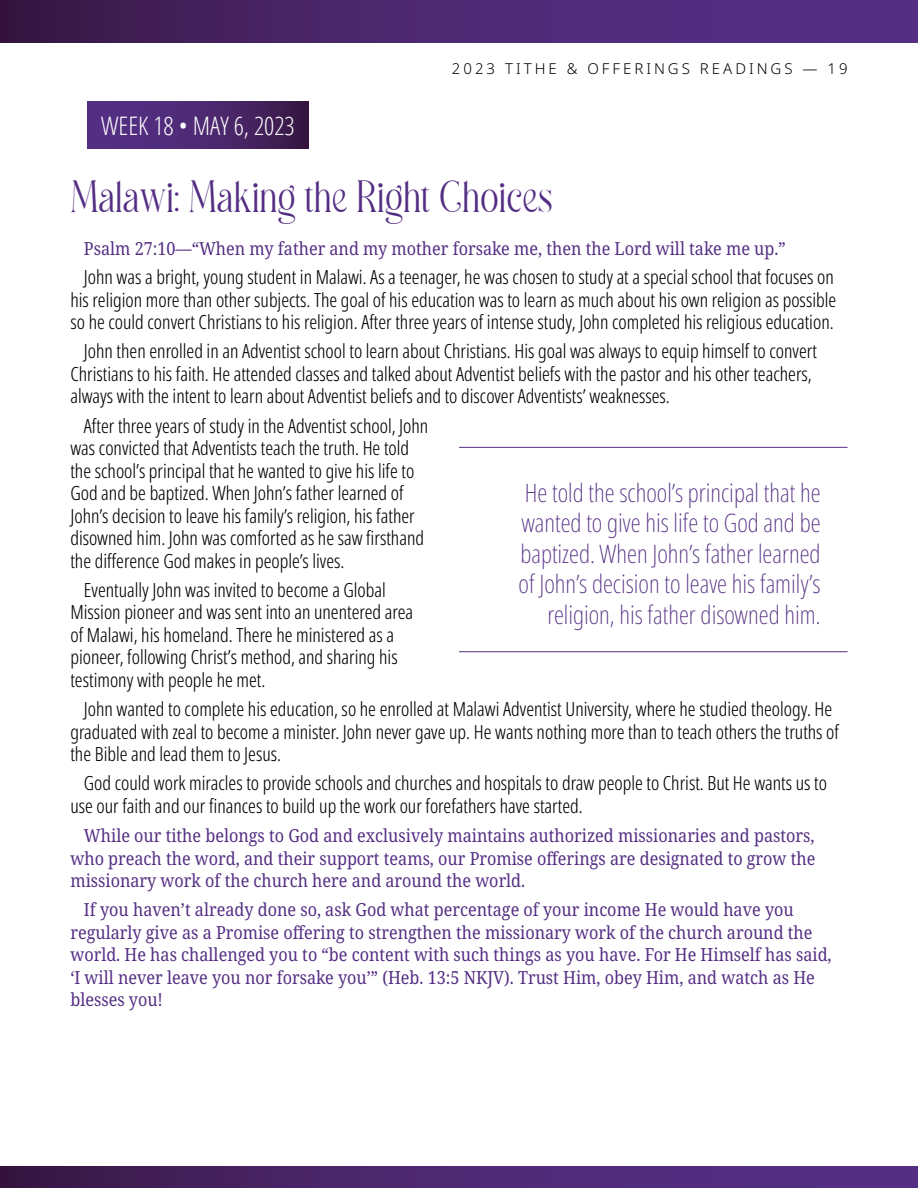
<style>
.page{position:relative;width:918px;height:1188px;background:#fff}
.page>*{position:absolute;margin:0;border:0;box-sizing:border-box;transform-origin:0 0}
.t1{font:45px "Madegra DEMO";color:#542e83}
.t2{font:200 extra-condensed 25.5px/30.6px "Noto Sans";color:#532e82;text-align:right}
.t3{font:300 condensed 25.5px "Open Sans";color:#fff}
.t4{font:300 extra-condensed 19.5px/22.5px "Noto Sans";color:#000}
.t5{font:18px/22.5px "Noto Serif";color:#542e83;text-align:justify;scale:.9 1}
.t6{font:300 15px "Noto Sans";letter-spacing:.2em;color:#000}
</style>
<div class="page">
<div style="left:0;top:1167px;width:918px;height:21px;background:linear-gradient(to right,#3c1b4b,#59338e)"></div>
<div style="left:0;top:0;width:918px;height:43px;background:linear-gradient(to right,#3c1b4b,#59338e)"></div>
<div style="left:88px;top:102px;width:220px;height:46px;background:linear-gradient(to right,#59338f,#3c1b4c)"></div>
<hr style="left:459px;top:651px;width:389px;height:1px;background:#542e83">
<hr style="left:459px;top:447px;width:389px;height:1px;background:#542e83">
<h2 class="t3" style="left:101px;top:108px;width:195px">WEEK 18 • MAY 6, 2023</h2>
<p class="t6" style="left:452px;top:58px;width:397px">2023 TITHE &amp; OFFERINGS READINGS — 19</p>
<h1 class="t1" style="left:70px;top:178px;width:484px">Malawi: Making the Right Choices</h1>
<p class="t5" style="left:84px;top:238px;width:781px">Psalm 27:10—“When my father and my mother forsake me, then the Lord will take me up.”</p>
<p class="t4" style="left:70px;top:266px;width:767px;text-align:center">John was a bright, young student in Malawi. As a teenager, he was chosen to study at a special school that focuses on his religion more than other subjects. The goal of his education was to learn as much about his own religion as possible so he could convert Christians to his religion. After three years of intense study, John completed his religious education.</p>
<p class="t4" style="left:70px;top:341px;width:748px;text-indent:13px">John then enrolled in an Adventist school to learn about Christians. His goal was always to equip himself to convert<br>Christians to his faith. He attended classes and talked about Adventist beliefs with the pastor and his other teachers, always with the intent to learn about Adventist beliefs and to discover Adventists’ weaknesses.</p>
<p class="t4" style="left:70px;top:415px;width:359px;text-indent:13px">After three years of study in the Adventist school, John was convicted that Adventists teach the truth. He told the school’s principal that he wanted to give his life to God and be baptized. When John’s father learned of John’s decision to leave his family’s religion, his father disowned him. John was comforted as he saw firsthand the difference God makes in people’s lives.</p>
<p class="t4" style="left:70px;top:579px;width:344px;text-indent:13px">Eventually John was invited to become a Global Mission pioneer and was sent into an unentered area of Malawi, his homeland. There he ministered as a pioneer, following Christ’s method, and sharing his testimony with people he met.</p>
<p class="t4" style="left:70px;top:698px;width:770px;text-indent:13px">John wanted to complete his education, so he enrolled at Malawi Adventist University, where he studied theology. He graduated with zeal to become a minister. John never gave up. He wants nothing more than to teach others the truths of the Bible and lead them to Jesus.</p>
<p class="t4" style="left:70px;top:773px;width:758px;text-indent:13px">God could work miracles to provide schools and churches and hospitals to draw people to Christ. But He wants us to use our faith and our finances to build up the work our forefathers have started.</p>
<p class="t5" style="left:70px;top:825px;width:829px;text-indent:13px">While our tithe belongs to God and exclusively maintains authorized missionaries and pastors, who preach the word, and their support teams, our Promise offerings are designated to grow the missionary work of the church here and around the world.</p>
<p class="t5" style="left:70px;top:899px;width:847px;text-align:left;text-indent:13px">If you haven’t already done so, ask God what percentage of your income He would have you regularly give as a Promise offering to strengthen the missionary work of the church around the world. He has challenged you to “be content with such things as you have. For He Himself has said, ‘I will never leave you nor forsake you’” (Heb. 13:5 NKJV). Trust Him, obey Him, and watch as He blesses you!</p>
<h2 class="t2" style="left:519px;top:478px;width:304px">He told the school’s principal that he wanted to give his life to God and be baptized. When John’s father learned of John’s decision to leave his family’s religion, his father disowned him.</h2>
</div>
